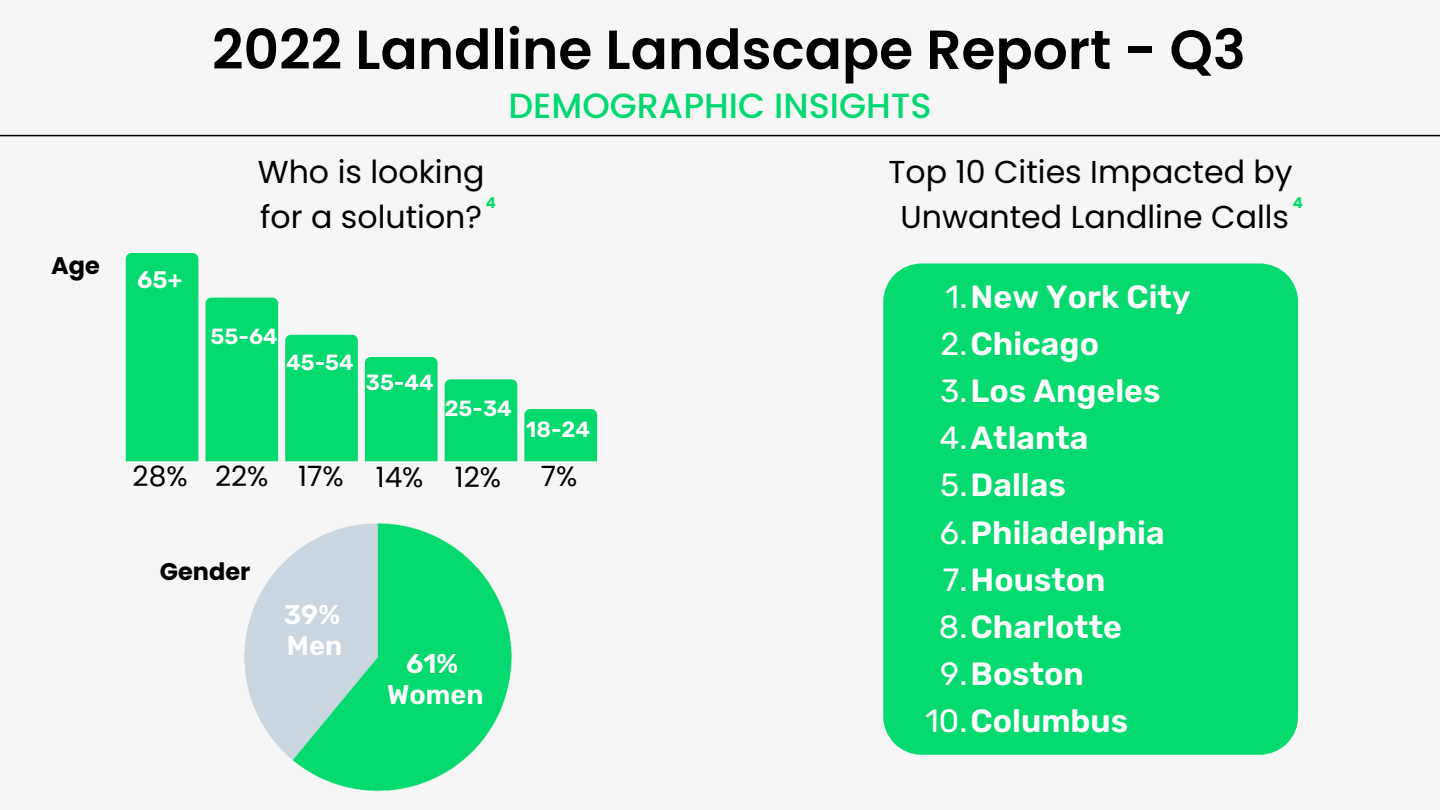
<style>
.page{position:relative;width:1440px;height:810px;background:#f6f6f6}
.page>*{position:absolute;margin:0;border:0;box-sizing:border-box;transform-origin:0 0}
.t1{font:600 55px "Poppins";color:#000}
.t2{font:500 35px "Poppins";color:#00d971}
.t3{font:600 32.1px "Rubik";color:#fff}
.t4{font:31.6px/44.2px "Poppins";color:#000}
.t5{font:28px "Poppins";color:#000}
.t6{font:600 27.2px/31.2px "Rubik";color:#fff}
.t7{font:700 24px "Poppins";color:#000}
.t8{font:600 24px "Rubik";color:#fff}
.t9{font:600 22px "Rubik";color:#fff}
.t10{font:700 15px "Poppins";color:#05da70}
.s1{font-weight:400}
</style>
<div class="page">
<div style="left:126px;top:253px;width:72px;height:208px;background:#05da70"></div>
<div style="left:205px;top:298px;width:73px;height:163px;background:#05da70"></div>
<div style="left:285px;top:335px;width:73px;height:126px;background:#05da70"></div>
<div style="left:365px;top:357px;width:73px;height:104px;background:#05da70"></div>
<div style="left:445px;top:379px;width:72px;height:82px;background:#05da70"></div>
<div style="left:524px;top:409px;width:73px;height:52px;background:#05da70"></div>
<div style="left:883px;top:264px;width:415px;height:491px;background:#05da70"></div>
<hr style="left:0;top:135px;width:1440px;height:1px;background:#000">
<img style="left:244px;top:523px;width:268px;height:269px">
<p class="t7" style="left:51px;top:249px;width:50px">Age</p>
<h1 class="t1" style="left:212px;top:11px;width:1035px">2022 Landline Landscape Report - Q3</h1>
<p class="t2" style="left:508px;top:81px;width:425px">DEMOGRAPHIC INSIGHTS</p>
<p class="t4" style="left:258px;top:150px;width:228px">Who is looking for a solution?</p>
<p class="t4" style="left:889px;top:150px;width:406px;text-align:center">Top 10 Cities Impacted by<br>Unwanted Landline Calls</p>
<p class="t10" style="left:486px;top:193px;width:12px">4</p>
<p class="t10" style="left:1293px;top:193px;width:12px">4</p>
<p class="t8" style="left:137px;top:266px;width:47px">65+</p>
<p class="t9" style="left:211px;top:323px;width:69px">55-64</p>
<p class="t9" style="left:286px;top:349px;width:69px">45-54</p>
<p class="t9" style="left:366px;top:369px;width:69px">35-44</p>
<p class="t9" style="left:445px;top:395px;width:69px">25-34</p>
<p class="t9" style="left:526px;top:416px;width:66px">18-24</p>
<p class="t5" style="left:133px;top:456px;width:370px">28% 22% 17% 14% 12%</p>
<p class="t5" style="left:541px;top:457px;width:38px">7%</p>
<p class="t7" style="left:160px;top:555px;width:92px">Gender</p>
<p class="t6" style="left:284px;top:599px;width:60px">39%<br>Men</p>
<p class="t6" style="left:387px;top:648px;width:98px;text-align:center">61%<br>Women</p>
<p class="t3" style="left:946px;top:278px;width:247px"><span class="s1">1.</span>New York City</p>
<p class="t3" style="left:940px;top:325px;width:160px"><span class="s1">2.</span>Chicago</p>
<p class="t3" style="left:940px;top:372px;width:222px"><span class="s1">3.</span>Los Angeles</p>
<p class="t3" style="left:939px;top:419px;width:151px"><span class="s1">4.</span>Atlanta</p>
<p class="t3" style="left:940px;top:466px;width:127px"><span class="s1">5.</span>Dallas</p>
<p class="t3" style="left:940px;top:514px;width:226px"><span class="s1">6.</span>Philadelphia</p>
<p class="t3" style="left:943px;top:561px;width:164px"><span class="s1">7.</span>Houston</p>
<p class="t3" style="left:939px;top:608px;width:185px"><span class="s1">8.</span>Charlotte</p>
<p class="t3" style="left:940px;top:655px;width:145px"><span class="s1">9.</span>Boston</p>
<p class="t3" style="left:925px;top:702px;width:205px"><span class="s1">10.</span>Columbus</p>
</div>
